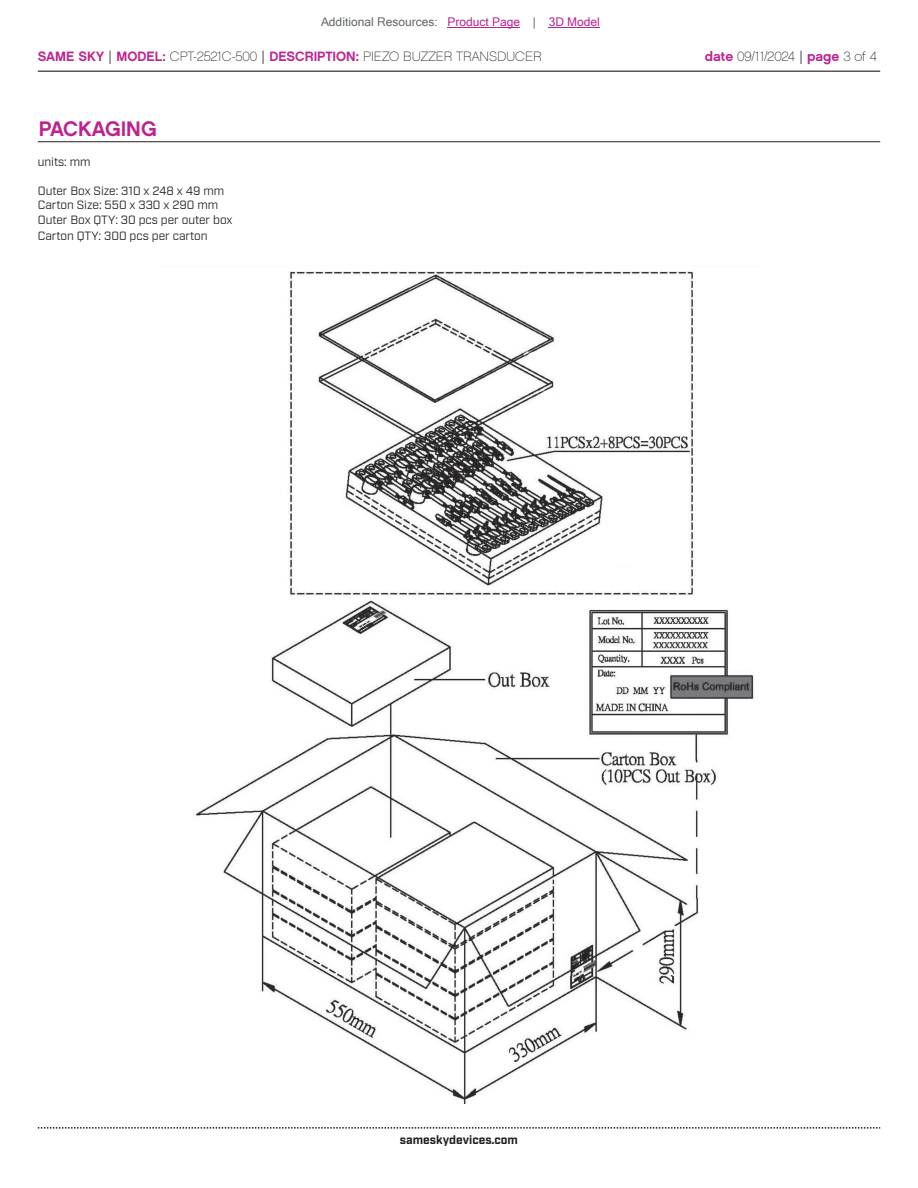
<style>
.page{position:relative;width:918px;height:1188px;background:#fff}
.page>*{position:absolute;margin:0;border:0;box-sizing:border-box;transform-origin:0 0}
.t1{font:21px "Chalet New York Nineteen Sixty";color:#bd238f}
.t2{font:13.5px "Chalet Paris Nineteen Sixty";color:#231f20}
.t3{font:12px/14.4px "Industry";color:#231f20}
.t4{font:12px "Microsoft Sans Serif";color:#63676b}
.t5{font:700 12px "Industry";color:#231f20}
.s1{color:#bd238f}
.s2{font-family:"Chalet New York Nineteen Sixty";color:#bd238f}
.s3{font-family:"Industry"}
</style>
<div class="page">
<hr style="left:38px;top:71px;width:842px;height:1px;background:#231f20">
<svg style="left:38px;top:1127px;width:842px;height:2px"></svg>
<hr style="left:38px;top:141px;width:842px;height:1px;background:#231f20">
<img style="left:195px;top:271px;width:559px;height:833px">
<div style="left:635px;top:716px;width:56px;height:14px;background:#fff"></div>
<hr style="left:448px;top:27px;width:72px;height:1px;background:#bd238f">
<hr style="left:549px;top:27px;width:51px;height:1px;background:#bd238f">
<p class="t4" style="left:321px;top:15px;width:280px">Additional Resources: <span class="s1">Product Page</span> | <span class="s1">3D Model</span></p>
<p class="t2" style="left:38px;top:48px;width:505px"><span class="s2">SAME SKY</span> <span class="s3">|</span> <span class="s2">MODEL:</span> CPT-2521C-500 <span class="s3">|</span> <span class="s2">DESCRIPTION:</span> PIEZO BUZZER TRANSDUCER</p>
<p class="t2" style="left:705px;top:48px;width:174px"><span class="s2">date</span> 09/11/2024 <span class="s3">|</span> <span class="s2">page</span> 3 of 4</p>
<h1 class="t1" style="left:39px;top:115px;width:119px">PACKAGING</h1>
<p class="t3" style="left:38px;top:155px;width:54px">units: mm</p>
<p class="t3" style="left:38px;top:184px;width:196px">Outer Box Size: 310 x 248 x 49 mm<br>Carton Size: 550 x 330 x 290 mm<br>Outer Box QTY: 30 pcs per outer box</p>
<p class="t3" style="left:38px;top:229px;width:171px">Carton QTY: 300 pcs per carton</p>
<p class="t5" style="left:400px;top:1132px;width:120px">sameskydevices.com</p>
</div>
